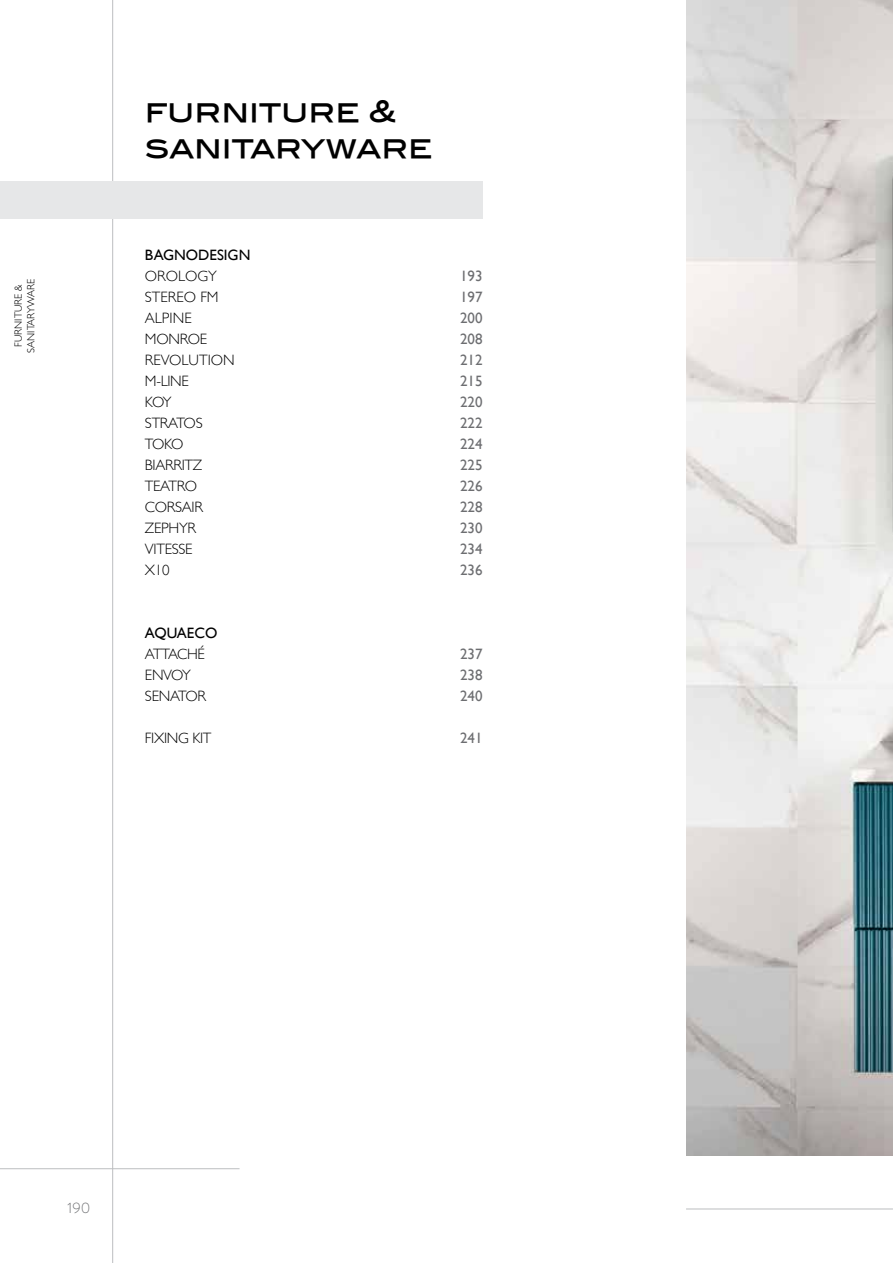
<style>
.page{position:relative;width:893px;height:1263px;background:#fff}
.page>*{position:absolute;margin:0;border:0;box-sizing:border-box;transform-origin:0 0}
.t1{font:30px/36px "Blair Md ITCTT Medium";letter-spacing:-.01em;color:#000}
.t2{font:300 15px/21px "Gill Sans";letter-spacing:-.02em;color:#000}
.t3{font:15px/21px "Gill Sans";color:#6d6e71;text-align:justify}
.t4{font:15px "Gill Sans";color:#000}
.t5{font:300 15px "Brandon Grotesque";color:#6d6e71}
.t6{font:300 10.5px/12.6px "Gill Sans";color:#000;text-align:center}
</style>
<div class="page">
<hr style="left:112px;top:0;width:1px;height:1263px;background:#bcbec0">
<hr style="left:0;top:1168px;width:240px;height:1px;background:#bcbec0">
<hr style="left:686px;top:1208px;width:207px;height:1px;background:#bcbec0">
<div style="left:0;top:181px;width:483px;height:38px;background:#e6e7e8"></div>
<img style="left:687px;top:0;width:206px;height:1156px">
<p class="t6" style="left:12px;top:353px;width:76px;rotate:-90deg">FURNITURE &amp;<br>SANITARYWARE</p>
<h1 class="t1" style="left:145px;top:93px;width:289px">furniture &amp; sanitaryware</h1>
<p class="t4" style="left:145px;top:246px;width:107px">BAGNODESIGN</p>
<p class="t2" style="left:145px;top:265px;width:91px">OROLOGY<br>STEREO FM<br>ALPINE<br>MONROE<br>REVOLUTION<br>M-LINE<br>KOY<br>STRATOS<br>TOKO<br>BIARRITZ<br>TEATRO<br>CORSAIR<br>ZEPHYR<br>VITESSE<br>X10</p>
<p class="t4" style="left:145px;top:624px;width:74px">AQUAECO</p>
<p class="t2" style="left:145px;top:643px;width:63px">ATTACHÉ<br>ENVOY<br>SENATOR</p>
<p class="t2" style="left:145px;top:727px;width:68px">FIXING KIT</p>
<p class="t3" style="left:460px;top:265px;width:24px">193<br>197<br>200<br>208<br>212<br>215<br>220<br>222<br>224<br>225<br>226<br>228<br>230<br>234<br>236</p>
<p class="t3" style="left:460px;top:643px;width:24px">237<br>238<br>240</p>
<p class="t3" style="left:460px;top:727px;width:24px">241</p>
<p class="t5" style="left:68px;top:1197px;width:24px">190</p>
</div>
